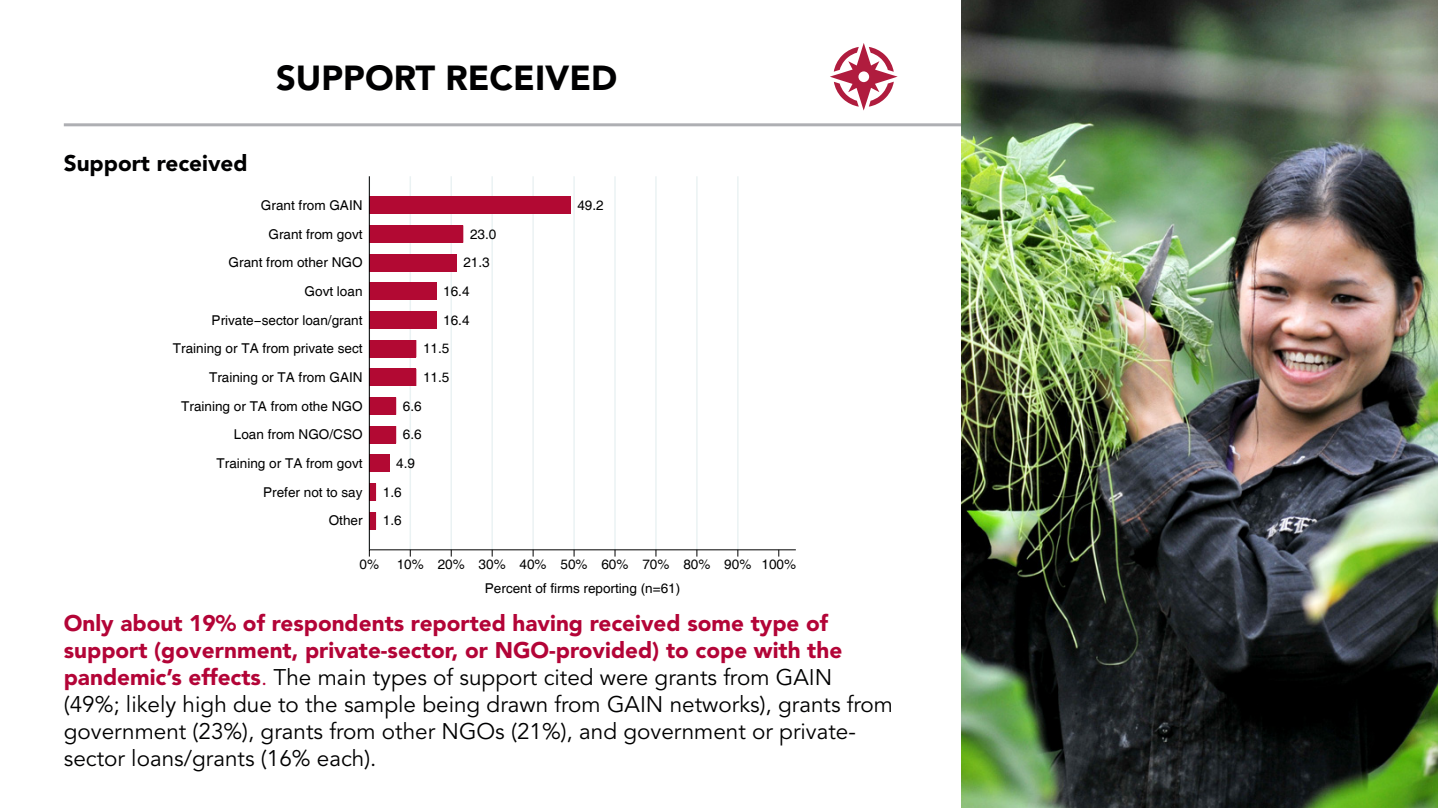
<style>
.page{position:relative;width:1438px;height:808px;background:#fff}
.page>*{position:absolute;margin:0;border:0;box-sizing:border-box;transform-origin:0 0}
.t1{font:900 34.5px "Avenir LT Std";color:#000001}
.t2{font:22.5px/27px "Avenir LT Std";color:#000001}
.t3{font:900 22.5px "Avenir LT Std";color:#000001}
.t4{font:13.5px/23.2px "Helvetica";color:#000}
.s1{font-weight:900;color:#b30437}
.s2{color:#b30437}
</style>
<div class="page">
<hr style="left:64px;top:123px;width:1309px;height:3px;background:#aeafb3">
<svg style="left:830px;top:43px;width:67px;height:68px"></svg>
<hr style="left:737px;top:176px;width:1px;height:374px;background:#eaf2f3">
<hr style="left:696px;top:176px;width:1px;height:374px;background:#eaf2f3">
<hr style="left:655px;top:176px;width:1px;height:374px;background:#eaf2f3">
<hr style="left:614px;top:176px;width:1px;height:374px;background:#eaf2f3">
<hr style="left:573px;top:176px;width:1px;height:374px;background:#eaf2f3">
<hr style="left:532px;top:176px;width:2px;height:374px;background:#eaf2f3">
<hr style="left:491px;top:176px;width:2px;height:374px;background:#eaf2f3">
<hr style="left:450px;top:176px;width:2px;height:374px;background:#eaf2f3">
<hr style="left:409px;top:176px;width:2px;height:374px;background:#eaf2f3">
<hr style="left:368px;top:176px;width:2px;height:374px;background:#eaf2f3">
<div style="left:369px;top:512px;width:7px;height:17px;background:#b20933"></div>
<div style="left:369px;top:483px;width:7px;height:18px;background:#b20933"></div>
<div style="left:369px;top:455px;width:20px;height:17px;background:#b20933"></div>
<div style="left:369px;top:426px;width:27px;height:17px;background:#b20933"></div>
<div style="left:369px;top:397px;width:27px;height:18px;background:#b20933"></div>
<div style="left:369px;top:369px;width:47px;height:17px;background:#b20933"></div>
<div style="left:369px;top:340px;width:47px;height:17px;background:#b20933"></div>
<div style="left:369px;top:311px;width:67px;height:18px;background:#b20933"></div>
<div style="left:369px;top:283px;width:67px;height:17px;background:#b20933"></div>
<div style="left:369px;top:254px;width:87px;height:17px;background:#b20933"></div>
<div style="left:369px;top:225px;width:94px;height:18px;background:#b20933"></div>
<div style="left:369px;top:197px;width:201px;height:17px;background:#b20933"></div>
<hr style="left:369px;top:549px;width:426px;height:1px;background:#000">
<hr style="left:369px;top:176px;width:1px;height:374px;background:#000">
<img style="left:961px;top:0;width:476px;height:808px">
<p class="t1" style="left:276px;top:57px;width:343px">SUPPORT RECEIVED</p>
<p class="t3" style="left:64px;top:149px;width:185px">Support received</p>
<p class="t4" style="left:261px;top:194px;width:103px">Grant from GAIN</p>
<p class="t4" style="left:268px;top:223px;width:96px">Grant from govt</p>
<p class="t4" style="left:470px;top:223px;width:28px">23.0</p>
<p class="t4" style="left:577px;top:194px;width:28px">49.2</p>
<p class="t4" style="left:228px;top:251px;width:135px">Grant from other NGO</p>
<p class="t4" style="left:463px;top:251px;width:28px">21.3</p>
<p class="t4" style="left:304px;top:280px;width:59px">Govt loan</p>
<p class="t4" style="left:443px;top:280px;width:28px">16.4</p>
<p class="t4" style="left:212px;top:309px;width:152px">Private−sector loan/grant</p>
<p class="t4" style="left:443px;top:309px;width:28px">16.4</p>
<p class="t4" style="left:173px;top:338px;width:191px">Training or TA from private sect</p>
<p class="t4" style="left:423px;top:338px;width:28px">11.5</p>
<p class="t4" style="left:209px;top:366px;width:155px">Training or TA from GAIN</p>
<p class="t4" style="left:423px;top:366px;width:28px">11.5</p>
<p class="t4" style="left:181px;top:395px;width:183px">Training or TA from othe NGO</p>
<p class="t4" style="left:403px;top:395px;width:20px">6.6</p>
<p class="t4" style="left:234px;top:424px;width:130px">Loan from NGO/CSO</p>
<p class="t4" style="left:403px;top:424px;width:20px">6.6</p>
<p class="t4" style="left:216px;top:452px;width:147px">Training or TA from govt</p>
<p class="t4" style="left:396px;top:452px;width:20px">4.9</p>
<p class="t4" style="left:263px;top:481px;width:101px">Prefer not to say</p>
<p class="t4" style="left:383px;top:481px;width:20px">1.6</p>
<p class="t4" style="left:329px;top:510px;width:35px">Other</p>
<p class="t4" style="left:383px;top:510px;width:20px">1.6</p>
<p class="t4" style="left:359px;top:554px;width:21px">0%</p>
<p class="t4" style="left:485px;top:554px;width:312px;text-indent:-88px">10% 20% 30% 40% 50% 60% 70% 80% 90% 100%<br>Percent of firms reporting (n=61)</p>
<p class="t2" style="left:64px;top:610px;width:830px"><span class="s1">Only about 19% of respondents reported having received some type of support (government, private-sector, or NGO-provided) to cope with the pandemic’s effects</span><span class="s2">.</span> The main types of support cited were grants from GAIN (49%; likely high due to the sample being drawn from GAIN networks), grants from government (23%), grants from other NGOs (21%), and government or private&shy;sector loans/grants (16% each).</p>
</div>
